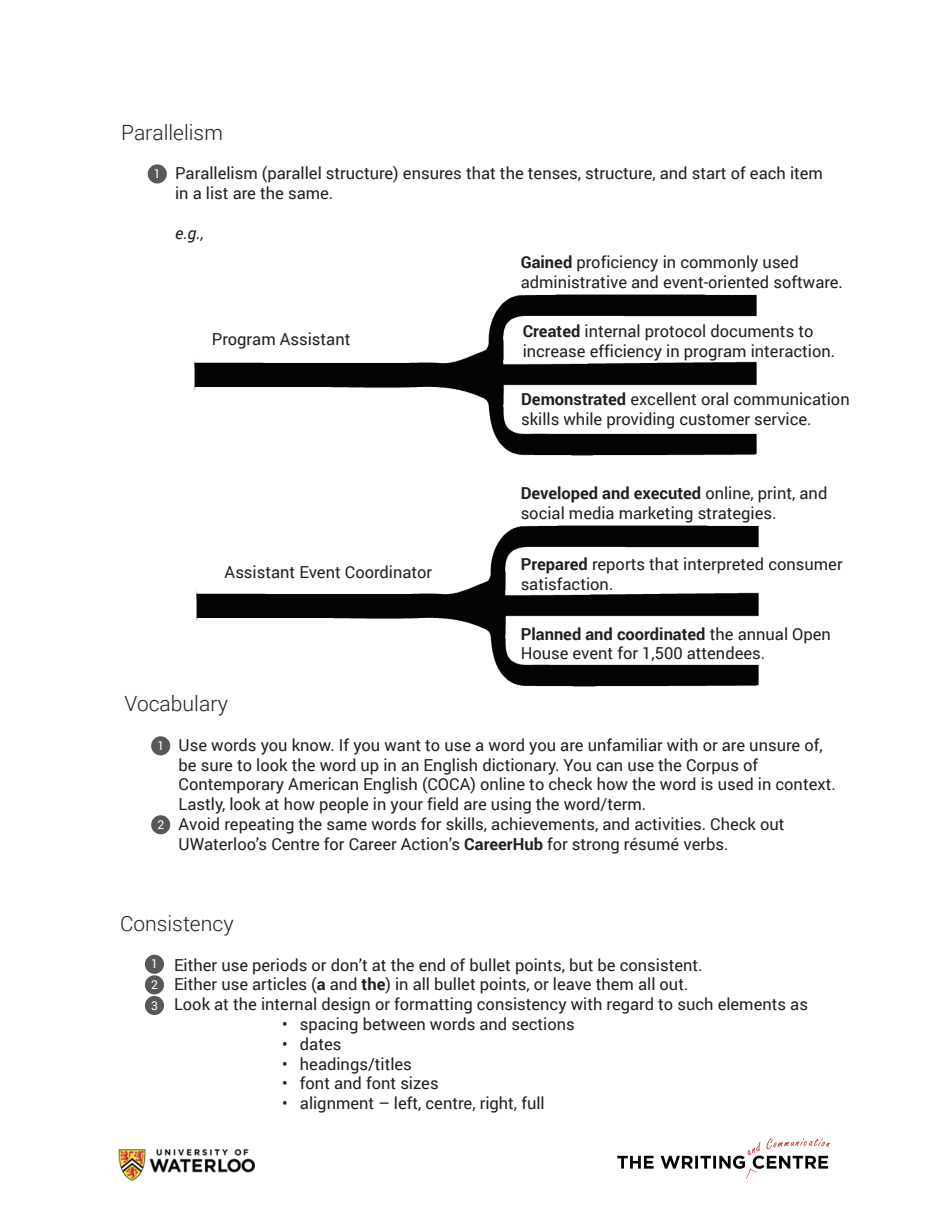
<style>
.page{position:relative;width:945px;height:1215px;background:#fff}
.page>*{position:absolute;margin:0;border:0;box-sizing:border-box;transform-origin:0 0}
.t1{font:300 21px "Roboto";color:#231f20}
.t2{font:16.5px/19.8px "Roboto";color:#231f20}
.t3{font:italic 16.5px "Roboto";color:#231f20}
.t4{font:12.3px/20.5px "Roboto";color:#fff;text-align:justify}
.s1{font-weight:700}
</style>
<div class="page">
<img style="left:617px;top:1138px;width:214px;height:41px">
<img style="left:119px;top:1149px;width:136px;height:32px">
<div style="left:145px;top:955px;width:19px;height:19px;background:#57585a;border-radius:50%"></div>
<div style="left:145px;top:975px;width:19px;height:19px;background:#57585a;border-radius:50%"></div>
<div style="left:145px;top:996px;width:19px;height:19px;background:#57585a;border-radius:50%"></div>
<img style="left:197px;top:525px;width:562px;height:161px">
<img style="left:195px;top:295px;width:562px;height:161px">
<div style="left:151px;top:736px;width:19px;height:19px;background:#57585a;border-radius:50%"></div>
<div style="left:151px;top:815px;width:19px;height:19px;background:#57585a;border-radius:50%"></div>
<div style="left:148px;top:164px;width:19px;height:20px;background:#57585a;border-radius:50%"></div>
<p class="t1" style="left:121px;top:118px;width:103px">Parallelism</p>
<p class="t2" style="left:175px;top:163px;width:649px">Parallelism (parallel structure) ensures that the tenses, structure, and start of each item in a list are the same.</p>
<p class="t3" style="left:175px;top:221px;width:30px">e.g.,</p>
<p class="t4" style="left:154px;top:163px;width:8px">1</p>
<p class="t2" style="left:212px;top:329px;width:140px">Program Assistant</p>
<p class="t2" style="left:225px;top:562px;width:209px">Assistant Event Coordinator</p>
<p class="t2" style="left:521px;top:252px;width:324px"><span class="s1">Gained</span> proficiency in commonly used administrative and event-oriented software.</p>
<p class="t2" style="left:523px;top:320px;width:314px"><span class="s1">Created</span> internal protocol documents to increase efficiency in program interaction.</p>
<p class="t2" style="left:521px;top:389px;width:330px"><span class="s1">Demonstrated</span> excellent oral communication skills while providing customer service.</p>
<p class="t2" style="left:521px;top:483px;width:308px"><span class="s1">Developed and executed</span> online, print, and social media marketing strategies.</p>
<p class="t2" style="left:521px;top:554px;width:323px"><span class="s1">Prepared</span> reports that interpreted consumer satisfaction.</p>
<p class="t2" style="left:521px;top:623px;width:312px"><span class="s1">Planned and coordinated</span> the annual Open<br>House event for 1,500 attendees.</p>
<p class="t1" style="left:125px;top:689px;width:105px">Vocabulary</p>
<p class="t2" style="left:179px;top:734px;width:659px">Use words you know. If you want to use a word you are unfamiliar with or are unsure of, be sure to look the word up in an English dictionary. You can use the Corpus of Contemporary American English (COCA) online to check how the word is used in context.<br>Lastly, look at how people in your field are using the word/term.<br>Avoid repeating the same words for skills, achievements, and activities. Check out UWaterloo’s Centre for Career Action’s <span class="s1">CareerHub</span> for strong résumé verbs.</p>
<p class="t4" style="left:157px;top:735px;width:8px">1</p>
<p class="t4" style="left:157px;top:814px;width:8px">2</p>
<p class="t1" style="left:120px;top:909px;width:115px">Consistency</p>
<p class="t2" style="left:174px;top:954px;width:635px">Either use periods or don’t at the end of bullet points, but be consistent.<br>Either use articles (<span class="s1">a</span> and <span class="s1">the</span>) in all bullet points, or leave them all out.<br>Look at the internal design or formatting consistency with regard to such elements as</p>
<p class="t2" style="left:282px;top:1014px;width:294px">• spacing between words and sections</p>
<p class="t2" style="left:282px;top:1033px;width:61px">• dates</p>
<p class="t2" style="left:282px;top:1053px;width:131px">• headings/titles</p>
<p class="t2" style="left:282px;top:1073px;width:158px">• font and font sizes</p>
<p class="t2" style="left:282px;top:1093px;width:264px">• alignment – left, centre, right, full</p>
<p class="t4" style="left:151px;top:953px;width:8px">1<br>2<br>3</p>
</div>
